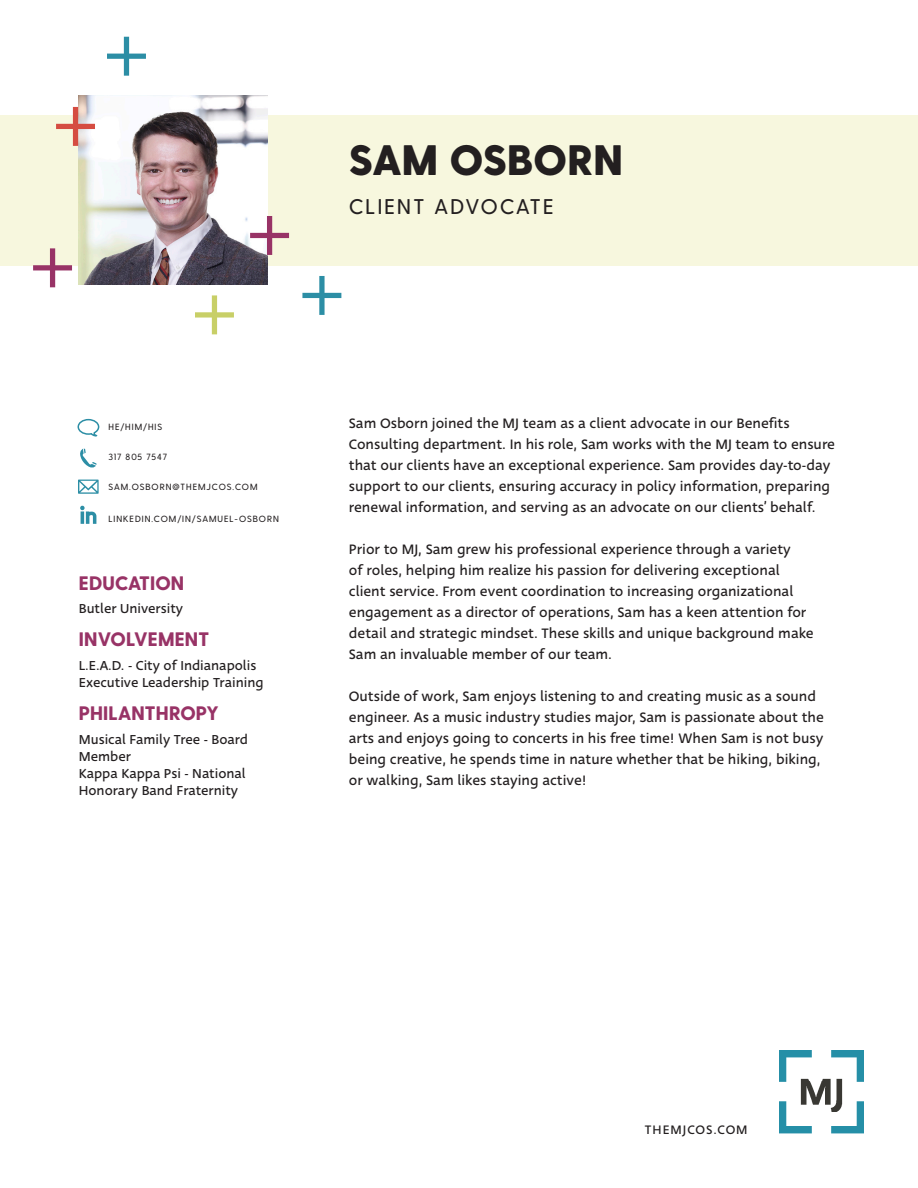
<style>
.page{position:relative;width:918px;height:1188px;background:#fff}
.page>*{position:absolute;margin:0;border:0;box-sizing:border-box;transform-origin:0 0}
.Name{font:800 42.6px "Greycliff CF";letter-spacing:.01em;color:#231f20}
.Job_Title{font:500 21.3px "Greycliff CF";letter-spacing:.11em;color:#231f20}
.Sidebar_Title{font:800 19.5px "Greycliff CF";letter-spacing:.01em;color:#983366}
.t1{font:15px/21px "Deva Ideal";color:#231f20}
.t2{font:14.25px/17.1px "Deva Ideal";color:#231f20}
.t3{font:13.5px "Deva Ideal";letter-spacing:.075em;color:#231f20}
.Job_Title-2{font:500 9px "Greycliff CF";letter-spacing:.11em;color:#231f20}
</style>
<div class="page">
<div style="left:0;top:115px;width:918px;height:151px;background:#f7f7de"></div>
<img style="left:780px;top:1050px;width:84px;height:84px">
<svg style="left:80px;top:448px;width:17px;height:20px"></svg>
<svg style="left:78px;top:480px;width:21px;height:14px"></svg>
<svg style="left:80px;top:506px;width:16px;height:18px"></svg>
<svg style="left:302px;top:276px;width:39px;height:39px"></svg>
<svg style="left:107px;top:37px;width:39px;height:39px"></svg>
<svg style="left:195px;top:295px;width:39px;height:39px"></svg>
<svg style="left:33px;top:248px;width:39px;height:39px"></svg>
<svg style="left:77px;top:418px;width:23px;height:19px"></svg>
<img style="left:79px;top:96px;width:189px;height:189px">
<svg style="left:56px;top:107px;width:39px;height:39px"></svg>
<svg style="left:250px;top:216px;width:39px;height:39px"></svg>
<p class="Name" style="left:349px;top:134px;width:275px">SAM OSBORN</p>
<p class="Job_Title" style="left:349px;top:194px;width:206px">CLIENT ADVOCATE</p>
<p class="Job_Title-2" style="left:108px;top:422px;width:55px">HE/HIM/HIS</p>
<p class="Job_Title-2" style="left:108px;top:452px;width:60px">317 805 7547</p>
<p class="Job_Title-2" style="left:108px;top:482px;width:151px">SAM.OSBORN@THEMJCOS.COM</p>
<p class="Job_Title-2" style="left:108px;top:514px;width:172px">LINKEDIN.COM/IN/SAMUEL-OSBORN</p>
<p class="Sidebar_Title" style="left:79px;top:571px;width:107px">EDUCATION</p>
<p class="t2" style="left:79px;top:601px;width:106px">Butler University</p>
<p class="Sidebar_Title" style="left:79px;top:628px;width:132px">INVOLVEMENT</p>
<p class="t2" style="left:79px;top:657px;width:186px">L.E.A.D. - City of Indianapolis<br>Executive Leadership Training</p>
<p class="Sidebar_Title" style="left:79px;top:702px;width:141px">PHILANTHROPY</p>
<p class="t2" style="left:79px;top:731px;width:171px">Musical Family Tree - Board<br>Member</p>
<p class="t2" style="left:79px;top:766px;width:168px">Kappa Kappa Psi - National<br>Honorary Band Fraternity</p>
<p class="t1" style="left:349px;top:413px;width:488px">Sam Osborn joined the MJ team as a client advocate in our Benefits Consulting department. In his role, Sam works with the MJ team to ensure that our clients have an exceptional experience. Sam provides day-to-day support to our clients, ensuring accuracy in policy information, preparing renewal information, and serving as an advocate on our clients’ behalf.</p>
<p class="t1" style="left:349px;top:539px;width:466px">Prior to MJ, Sam grew his professional experience through a variety<br>of roles, helping him realize his passion for delivering exceptional client service. From event coordination to increasing organizational engagement as a director of operations, Sam has a keen attention for detail and strategic mindset. These skills and unique background make Sam an invaluable member of our team.</p>
<p class="t1" style="left:349px;top:686px;width:476px">Outside of work, Sam enjoys listening to and creating music as a sound engineer. As a music industry studies major, Sam is passionate about the arts and enjoys going to concerts in his free time! When Sam is not busy being creative, he spends time in nature whether that be hiking, biking, or walking, Sam likes staying active!</p>
<p class="t3" style="left:645px;top:1121px;width:104px">THEMJCOS.COM</p>
</div>
